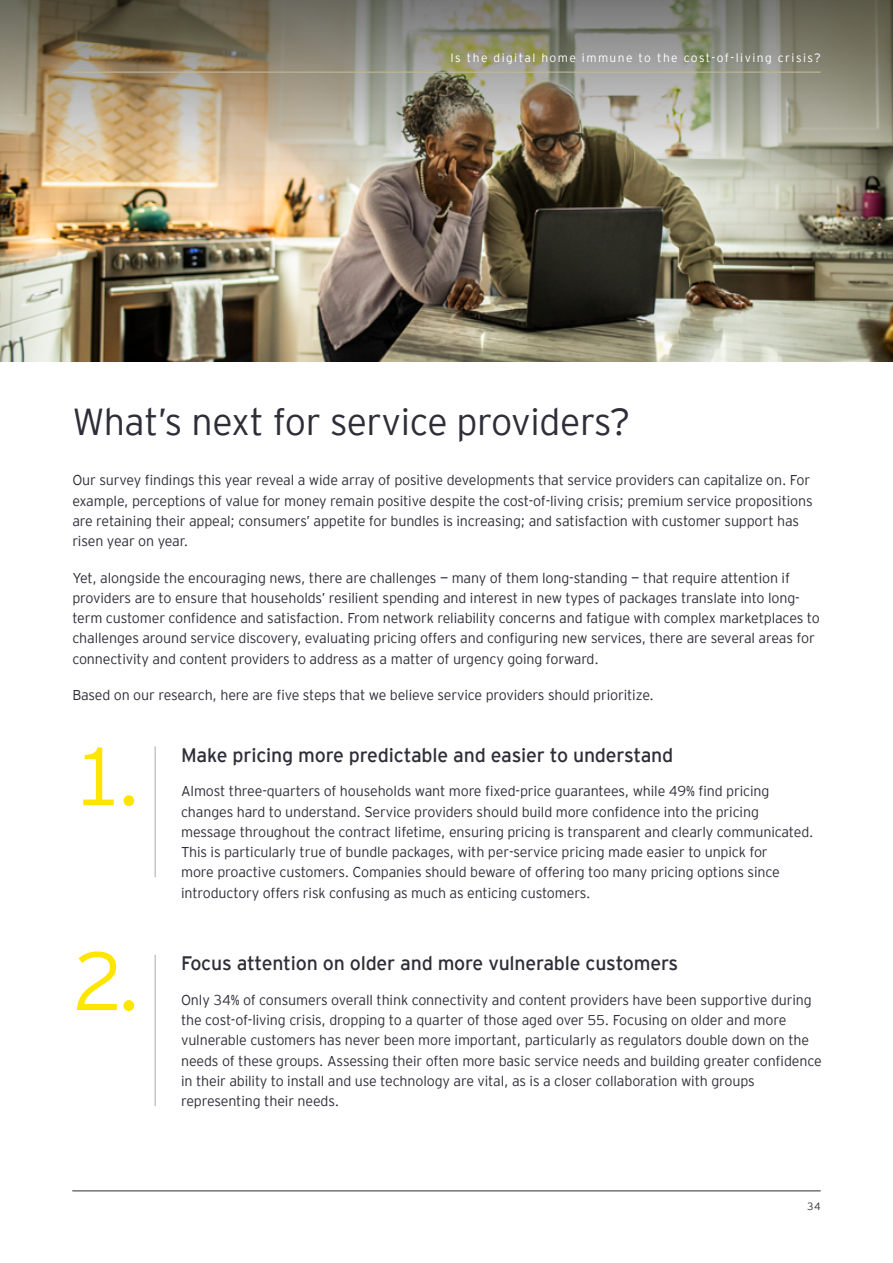
<style>
.page{position:relative;width:893px;height:1263px;background:#fff}
.page>*{position:absolute;margin:0;border:0;box-sizing:border-box;transform-origin:0 0}
.t1{font:300 82.5px "EY Interstate";color:#ffe600}
.t2{font:300 37.5px "EY Interstate";letter-spacing:-.01em;color:#2e2e38}
.t3{font:19.5px "EY Interstate";letter-spacing:-.01em;color:#2e2e38}
.t4{font:300 14.25px/20.2px "EY Interstate";letter-spacing:-.01em;color:#2e2e38}
.t5{font:300 12px "EY Interstate";letter-spacing:.12em;color:#fff}
.t6{font:300 10.5px "EY Interstate";color:#2e2e38}
</style>
<div class="page">
<img style="left:0;top:198px;width:893px;height:164px">
<img style="left:0;top:0;width:893px;height:198px">
<hr style="left:154px;top:746px;width:2px;height:131px;background:#c4c4cd">
<hr style="left:154px;top:955px;width:2px;height:151px;background:#c4c4cd">
<hr style="left:72px;top:1190px;width:749px;height:1px;background:#2e2e38">
<hr style="left:72px;top:72px;width:749px;height:1px;background:#c4c4cd">
<p class="t5" style="left:451px;top:49px;width:372px">Is the digital home immune to the cost-of-living crisis?</p>
<h2 class="t2" style="left:72px;top:395px;width:560px">What’s next for service providers?</h2>
<p class="t4" style="left:72px;top:469px;width:742px">Our survey findings this year reveal a wide array of positive developments that service providers can capitalize on. For example, perceptions of value for money remain positive despite the cost-of-living crisis; premium service propositions are retaining their appeal; consumers’ appetite for bundles is increasing; and satisfaction with customer support has risen year on year.</p>
<p class="t4" style="left:72px;top:566px;width:749px">Yet, alongside the encouraging news, there are challenges — many of them long-standing — that require attention if providers are to ensure that households’ resilient spending and interest in new types of packages translate into long&shy;term customer confidence and satisfaction. From network reliability concerns and fatigue with complex marketplaces to challenges around service discovery, evaluating pricing offers and configuring new services, there are several areas for connectivity and content providers to address as a matter of urgency going forward.</p>
<p class="t4" style="left:72px;top:684px;width:583px">Based on our research, here are five steps that we believe service providers should prioritize.</p>
<h1 class="t1" style="left:72px;top:717px;width:71px">1.</h1>
<h1 class="t1" style="left:72px;top:922px;width:71px">2.</h1>
<h3 class="t3" style="left:181px;top:741px;width:494px">Make pricing more predictable and easier to understand</h3>
<p class="t4" style="left:181px;top:780px;width:634px">Almost three-quarters of households want more fixed-price guarantees, while 49% find pricing changes hard to understand. Service providers should build more confidence into the pricing message throughout the contract lifetime, ensuring pricing is transparent and clearly communicated.<br>This is particularly true of bundle packages, with per-service pricing made easier to unpick for<br>more proactive customers. Companies should beware of offering too many pricing options since introductory offers risk confusing as much as enticing customers.</p>
<h3 class="t3" style="left:181px;top:950px;width:499px">Focus attention on older and more vulnerable customers</h3>
<p class="t4" style="left:181px;top:989px;width:642px">Only 34% of consumers overall think connectivity and content providers have been supportive during the cost-of-living crisis, dropping to a quarter of those aged over 55. Focusing on older and more vulnerable customers has never been more important, particularly as regulators double down on the needs of these groups. Assessing their often more basic service needs and building greater confidence in their ability to install and use technology are vital, as is a closer collaboration with groups representing their needs.</p>
<p class="t6" style="left:807px;top:1198px;width:15px">34</p>
</div>
